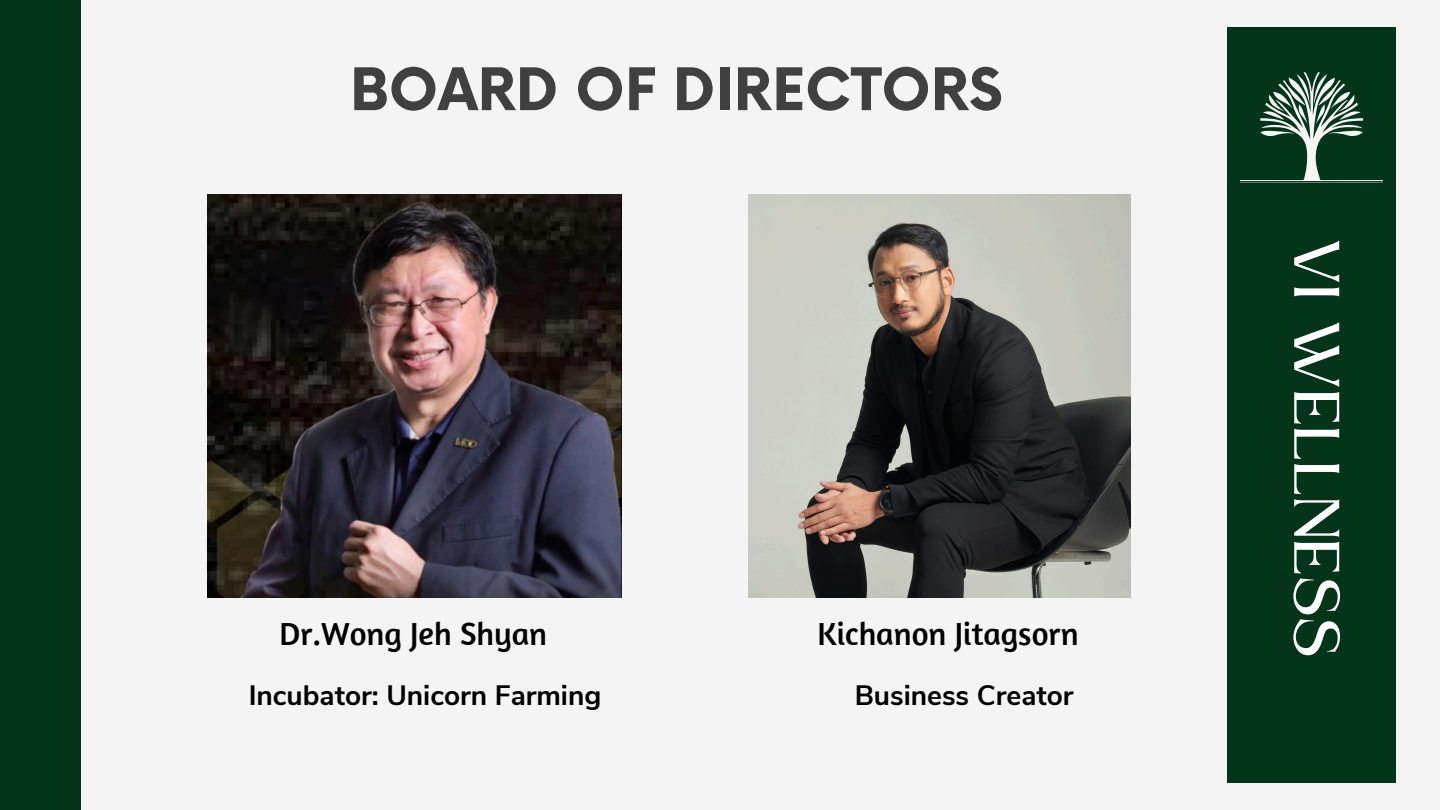
<style>
.page{position:relative;width:1440px;height:810px;background:#f4f4f4}
.page>*{position:absolute;margin:0;border:0;box-sizing:border-box;transform-origin:0 0}
.t1{font:60px "Kingred Serif";color:#fff}
.t2{font:700 57.1px "Now";color:#404040}
.t3{font:32.7px "Amaranth";color:#000}
.t4{font:700 28px "Nunito Sans";color:#000}
</style>
<div class="page">
<img style="left:208px;top:194px;width:414px;height:404px">
<div style="left:0;top:0;width:81px;height:810px;background:#043419"></div>
<div style="left:1227px;top:27px;width:169px;height:755px;background:#043419"></div>
<img style="left:749px;top:194px;width:382px;height:404px">
<svg style="left:1240px;top:72px;width:143px;height:110px"></svg>
<p class="t2" style="left:350px;top:59px;width:654px">BOARD OF DIRECTORS</p>
<p class="t3" style="left:279px;top:613px;width:269px">Dr.Wong Jeh Shyan</p>
<h1 class="t3" style="left:818px;top:613px;width:262px">Kichanon Jitagsorn</h1>
<h3 class="t4" style="left:249px;top:677px;width:354px">Incubator: Unicorn Farming</h3>
<p class="t4" style="left:855px;top:677px;width:220px">Business Creator</p>
<h3 class="t1" style="left:1339px;top:241px;width:421px;rotate:90deg">VI WELLNESS</h3>
</div>
